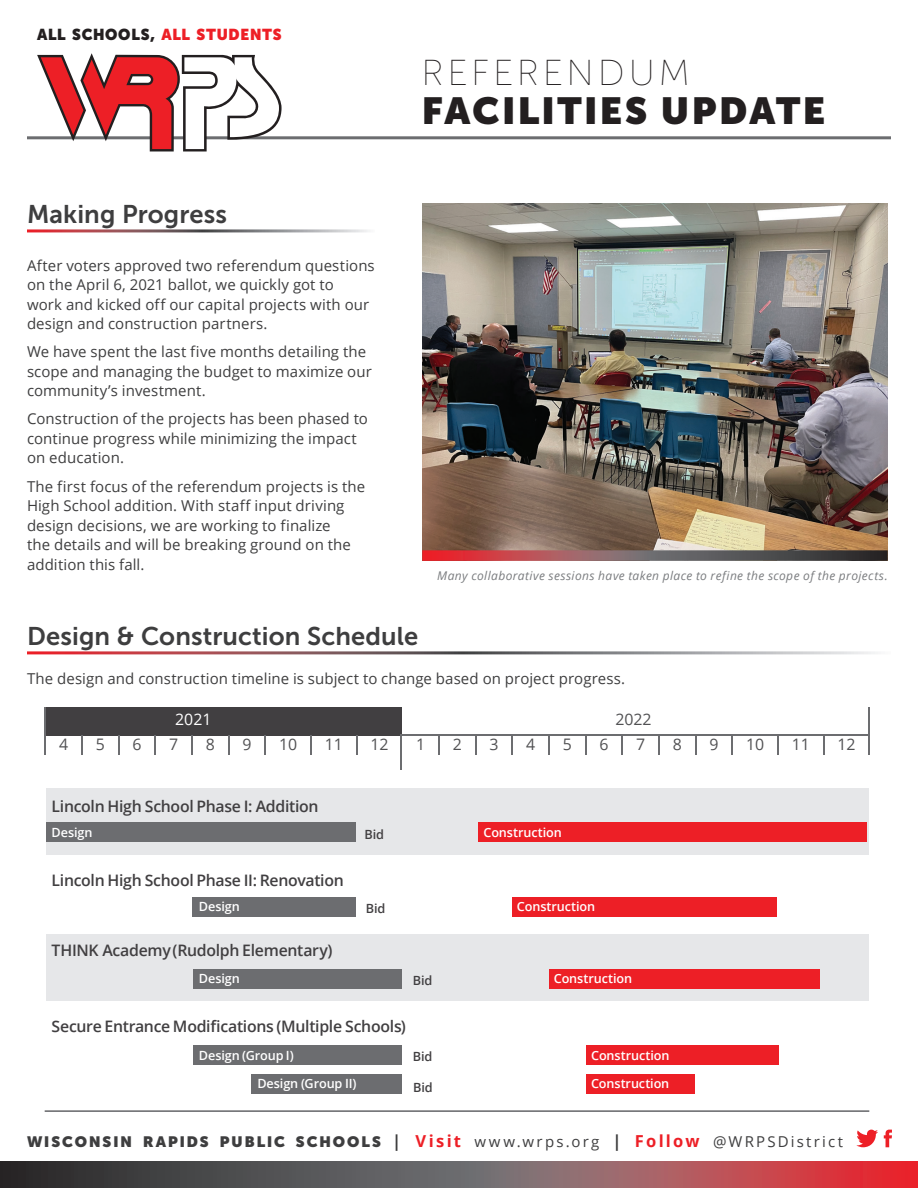
<style>
.page{position:relative;width:918px;height:1188px;background:#fff}
.page>*{position:absolute;margin:0;border:0;box-sizing:border-box;transform-origin:0 0}
.t1{font:900 37.5px "Museo Sans Display";letter-spacing:.065em;color:#231f20}
.t2{font:300 36px "Museo Sans Display";letter-spacing:.145em;color:#231f20}
.t3{font:25.5px "Museo Sans 700";letter-spacing:.005em;color:#3e3e3f}
.t4{font:600 15.9px "Open Sans";letter-spacing:-.02em;color:#413f41}
.t5{font:15.9px "Open Sans";color:#515153}
.t6{font:15.9px "Open Sans";color:#fff}
.t7{font:900 15.75px "Museo Sans Display";letter-spacing:.045em;color:#231f20;scale:.95 1}
.t8{font:15px/19.5px "Open Sans";letter-spacing:.005em;color:#3e3e3f}
.t9{font:900 15px "Museo Sans Display";letter-spacing:.135em;color:#3e3e3f}
.t10{font:600 12.6px "Open Sans";letter-spacing:-.01em;color:#fff}
.t11{font:600 12.6px "Open Sans";letter-spacing:-.005em;color:#413f41}
.t12{font:italic 12px "Open Sans";letter-spacing:.035em;color:#7a7c7f}
.s1{color:#ed1f26}
.s2{font-family:"Open Sans";font-weight:700;font-size:16.5px}
.s3{font-family:"Open Sans";font-weight:700;font-size:16.5px;color:#ed1f26}
.s4{font-family:"Open Sans";font-weight:400}
</style>
<div class="page">
<img style="left:422px;top:204px;width:466px;height:346px">
<svg style="left:422px;top:550px;width:466px;height:11px;background:#815053"></svg>
<svg style="left:0;top:1161px;width:918px;height:27px;background:#7d4f53"></svg>
<hr style="left:27px;top:136px;width:864px;height:3px;background:#6c6d70">
<svg style="left:37px;top:53px;width:245px;height:98px"></svg>
<hr style="left:45px;top:1110px;width:824px;height:2px;background:#6c6d70">
<div style="left:46px;top:788px;width:822px;height:66px;background:#e6e7e9"></div>
<div style="left:46px;top:823px;width:310px;height:19px;background:#6c6d70"></div>
<div style="left:478px;top:823px;width:389px;height:19px;background:#ed1f26"></div>
<div style="left:46px;top:934px;width:822px;height:66px;background:#e6e7e9"></div>
<div style="left:193px;top:969px;width:208px;height:19px;background:#6c6d70"></div>
<div style="left:549px;top:969px;width:271px;height:19px;background:#ed1f26"></div>
<div style="left:193px;top:1046px;width:208px;height:19px;background:#6c6d70"></div>
<div style="left:587px;top:1046px;width:192px;height:19px;background:#ed1f26"></div>
<div style="left:251px;top:1074px;width:150px;height:19px;background:#6c6d70"></div>
<div style="left:586px;top:1074px;width:109px;height:19px;background:#ed1f26"></div>
<div style="left:512px;top:897px;width:265px;height:19px;background:#ed1f26"></div>
<div style="left:193px;top:897px;width:163px;height:19px;background:#6c6d70"></div>
<hr style="left:399px;top:734px;width:469px;height:1px;background:#6c6d70">
<div style="left:45px;top:707px;width:357px;height:28px;background:#413f41"></div>
<hr style="left:45px;top:707px;width:1px;height:48px;background:#6c6d70">
<hr style="left:81px;top:735px;width:2px;height:20px;background:#6c6d70">
<svg style="left:118px;top:735px;width:1px;height:20px"></svg>
<svg style="left:155px;top:735px;width:1px;height:20px"></svg>
<hr style="left:191px;top:735px;width:2px;height:20px;background:#6c6d70">
<svg style="left:228px;top:735px;width:1px;height:20px"></svg>
<svg style="left:265px;top:735px;width:1px;height:20px"></svg>
<hr style="left:310px;top:735px;width:2px;height:20px;background:#6c6d70">
<svg style="left:356px;top:735px;width:1px;height:20px"></svg>
<hr style="left:400px;top:735px;width:2px;height:35px;background:#6c6d70">
<svg style="left:438px;top:736px;width:2px;height:19px"></svg>
<svg style="left:475px;top:736px;width:1px;height:19px"></svg>
<svg style="left:512px;top:736px;width:1px;height:19px"></svg>
<svg style="left:548px;top:736px;width:2px;height:19px"></svg>
<svg style="left:585px;top:736px;width:1px;height:19px"></svg>
<svg style="left:622px;top:736px;width:1px;height:19px"></svg>
<svg style="left:658px;top:736px;width:2px;height:19px"></svg>
<svg style="left:695px;top:736px;width:1px;height:19px"></svg>
<svg style="left:731px;top:736px;width:2px;height:19px"></svg>
<svg style="left:777px;top:736px;width:2px;height:19px"></svg>
<svg style="left:823px;top:736px;width:1px;height:19px"></svg>
<hr style="left:869px;top:707px;width:1px;height:48px;background:#6c6d70">
<svg style="left:856px;top:1130px;width:22px;height:17px"></svg>
<svg style="left:884px;top:1130px;width:8px;height:17px"></svg>
<p class="t7" style="left:37px;top:25px;width:259px">ALL SCHOOLS, <span class="s1">ALL STUDENTS</span></p>
<h3 class="t3" style="left:27px;top:200px;width:202px">Making Progress</h3>
<p class="t8" style="left:27px;top:255px;width:349px">After voters approved two referendum questions on the April 6, 2021 ballot, we quickly got to<br>work and kicked off our capital projects with our design and construction partners.</p>
<p class="t8" style="left:27px;top:342px;width:346px">We have spent the last five months detailing the scope and managing the budget to maximize our community’s investment.</p>
<p class="t8" style="left:27px;top:409px;width:343px">Construction of the projects has been phased to continue progress while minimizing the impact on education.</p>
<p class="t8" style="left:27px;top:476px;width:340px">The first focus of the referendum projects is the High School addition. With staff input driving design decisions, we are working to finalize<br>the details and will be breaking ground on the addition this fall.</p>
<h2 class="t2" style="left:422px;top:54px;width:268px">REFERENDUM</h2>
<h1 class="t1" style="left:422px;top:89px;width:404px">FACILITIES UPDATE</h1>
<p class="t12" style="left:437px;top:567px;width:452px">Many collaborative sessions have taken place to refine the scope of the projects.</p>
<h3 class="t3" style="left:27px;top:622px;width:393px">Design &amp; Construction Schedule</h3>
<p class="t8" style="left:27px;top:668px;width:600px">The design and construction timeline is subject to change based on project progress.</p>
<p class="t6" style="left:175px;top:709px;width:38px">2021</p>
<p class="t5" style="left:615px;top:709px;width:38px">2022</p>
<p class="t5" style="left:59px;top:734px;width:11px">4</p>
<p class="t5" style="left:96px;top:734px;width:11px">5</p>
<p class="t5" style="left:133px;top:734px;width:11px">6</p>
<p class="t5" style="left:169px;top:734px;width:11px">7</p>
<p class="t5" style="left:206px;top:734px;width:11px">8</p>
<p class="t5" style="left:242px;top:734px;width:11px">9</p>
<p class="t5" style="left:279px;top:734px;width:20px">10</p>
<p class="t5" style="left:325px;top:734px;width:20px">11</p>
<p class="t5" style="left:371px;top:734px;width:20px">12</p>
<p class="t5" style="left:416px;top:734px;width:11px">1</p>
<p class="t5" style="left:453px;top:734px;width:11px">2</p>
<p class="t5" style="left:490px;top:734px;width:11px">3</p>
<p class="t5" style="left:526px;top:734px;width:11px">4</p>
<p class="t5" style="left:563px;top:734px;width:11px">5</p>
<p class="t5" style="left:599px;top:734px;width:11px">6</p>
<p class="t5" style="left:636px;top:734px;width:11px">7</p>
<p class="t5" style="left:673px;top:734px;width:11px">8</p>
<p class="t5" style="left:709px;top:734px;width:11px">9</p>
<p class="t5" style="left:746px;top:734px;width:20px">10</p>
<p class="t5" style="left:792px;top:734px;width:20px">11</p>
<p class="t5" style="left:837px;top:734px;width:20px">12</p>
<p class="t4" style="left:52px;top:795px;width:269px">Lincoln High School Phase I: Addition</p>
<p class="t10" style="left:52px;top:824px;width:42px">Design</p>
<p class="t11" style="left:365px;top:825px;width:21px">Bid</p>
<p class="t10" style="left:484px;top:824px;width:80px">Construction</p>
<p class="t4" style="left:52px;top:869px;width:294px">Lincoln High School Phase II: Renovation</p>
<p class="t10" style="left:199px;top:898px;width:42px">Design</p>
<p class="t11" style="left:366px;top:899px;width:21px">Bid</p>
<p class="t10" style="left:517px;top:898px;width:80px">Construction</p>
<p class="t4" style="left:52px;top:940px;width:283px">THINK Academy (Rudolph Elementary)</p>
<p class="t10" style="left:199px;top:970px;width:42px">Design</p>
<p class="t11" style="left:413px;top:971px;width:21px">Bid</p>
<p class="t10" style="left:554px;top:970px;width:80px">Construction</p>
<p class="t4" style="left:52px;top:1015px;width:356px">Secure Entrance Modifications (Multiple Schools)</p>
<p class="t11" style="left:413px;top:1048px;width:21px">Bid</p>
<p class="t11" style="left:413px;top:1079px;width:21px">Bid</p>
<p class="t10" style="left:199px;top:1047px;width:96px">Design (Group I)</p>
<p class="t10" style="left:591px;top:1047px;width:80px">Construction</p>
<p class="t10" style="left:257px;top:1075px;width:101px">Design (Group II)</p>
<p class="t10" style="left:591px;top:1075px;width:80px">Construction</p>
<p class="t9" style="left:27px;top:1133px;width:818px">WISCONSIN RAPIDS PUBLIC SCHOOLS <span class="s2">|</span> <span class="s3">Visit</span> <span class="s4">www.wrps.org</span> <span class="s2">|</span> <span class="s3">Follow</span> <span class="s4">@WRPSDistrict</span></p>
</div>
